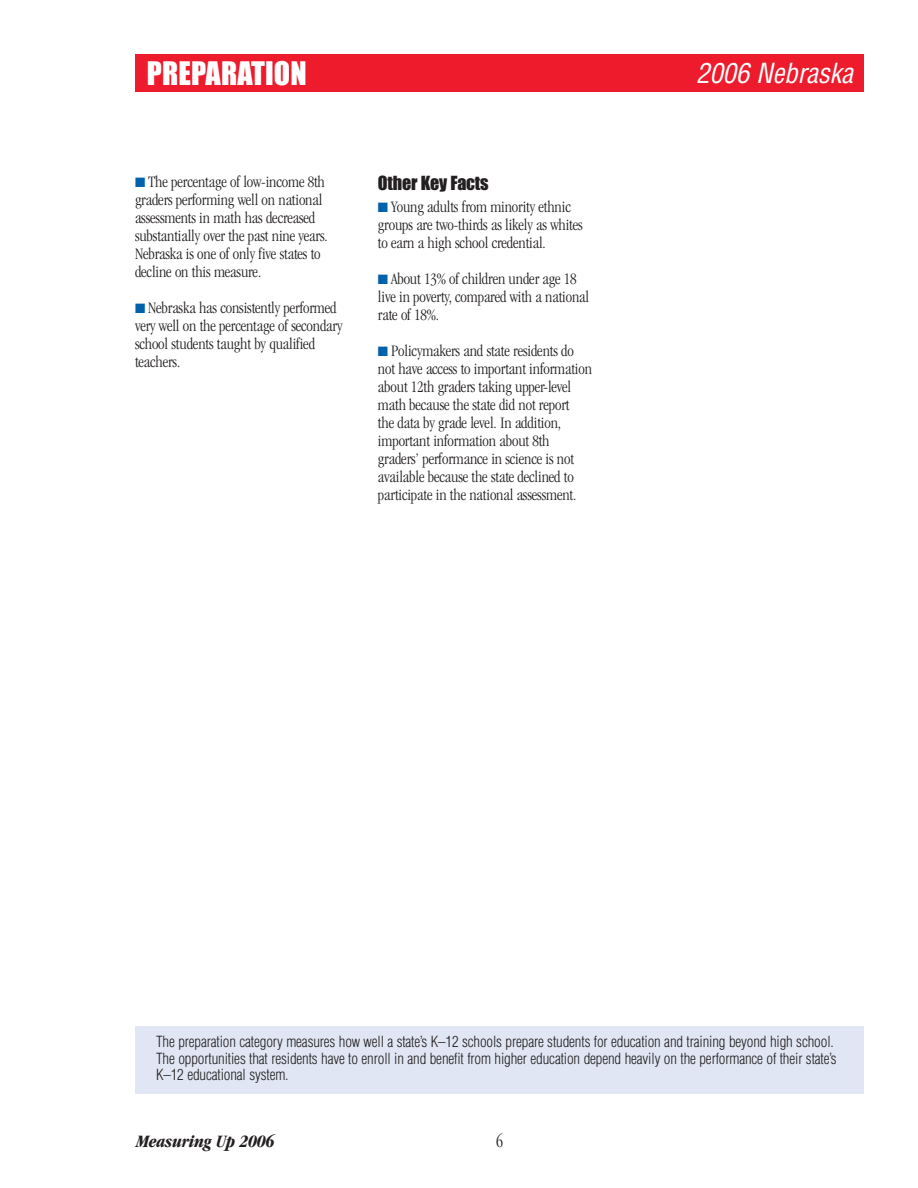
<style>
.page{position:relative;width:918px;height:1188px;background:#fff}
.page>*{position:absolute;margin:0;border:0;box-sizing:border-box;transform-origin:0 0}
.t1{font:30px "Impact";letter-spacing:.005em;color:#fff}
.t2{font:italic condensed 27px "Helvetica";letter-spacing:-.01em;color:#fff}
.t3{font:italic 700 condensed 18px "Garamond";letter-spacing:-.015em;color:#231f20}
.t4{font:18px "Impact";letter-spacing:-.01em;color:#231f20}
.t5{font:300 condensed 18px "Garamond";color:#231f20}
.t6{font:300 condensed 16.5px/18px "Garamond";letter-spacing:-.01em;color:#231f20}
.t7{font:300 condensed 15px/16.5px "Helvetica";letter-spacing:-.01em;color:#231f20}
.s1{color:#0161aa}
</style>
<div class="page">
<div style="left:135px;top:54px;width:729px;height:38px;background:#ee1b2c"></div>
<div style="left:135px;top:1026px;width:729px;height:68px;background:#e0e6f3"></div>
<h1 class="t1" style="left:147px;top:64px;width:161px">PREPARATION</h1>
<p class="t6" style="left:135px;top:174px;width:194px"><span class="s1">■</span> The percentage of low-income 8th graders performing well on national assessments in math has decreased substantially over the past nine years.<br>Nebraska is one of only five states to decline on this measure.</p>
<p class="t6" style="left:135px;top:300px;width:209px"><span class="s1">■</span> Nebraska has consistently performed very well on the percentage of secondary school students taught by qualified teachers.</p>
<p class="t4" style="left:378px;top:177px;width:112px">Other Key Facts</p>
<p class="t6" style="left:378px;top:199px;width:206px"><span class="s1">■</span> Young adults from minority ethnic groups are two-thirds as likely as whites to earn a high school credential.</p>
<p class="t6" style="left:378px;top:271px;width:213px"><span class="s1">■</span> About 13% of children under age 18 live in poverty, compared with a national rate of 18%.</p>
<p class="t6" style="left:378px;top:343px;width:216px"><span class="s1">■</span> Policymakers and state residents do not have access to important information about 12th graders taking upper-level math because the state did not report<br>the data by grade level. In addition, important information about 8th graders’ performance in science is not available because the state declined to participate in the national assessment.</p>
<h2 class="t2" style="left:696px;top:63px;width:159px">2006 Nebraska</h2>
<p class="t7" style="left:156px;top:1035px;width:682px">The preparation category measures how well a state’s K–12 schools prepare students for education and training beyond high school.<br>The opportunities that residents have to enroll in and benefit from higher education depend heavily on the performance of their state’s<br>K–12 educational system.</p>
<p class="t3" style="left:136px;top:1134px;width:140px">Measuring Up 2006</p>
<p class="t5" style="left:496px;top:1134px;width:9px">6</p>
</div>
